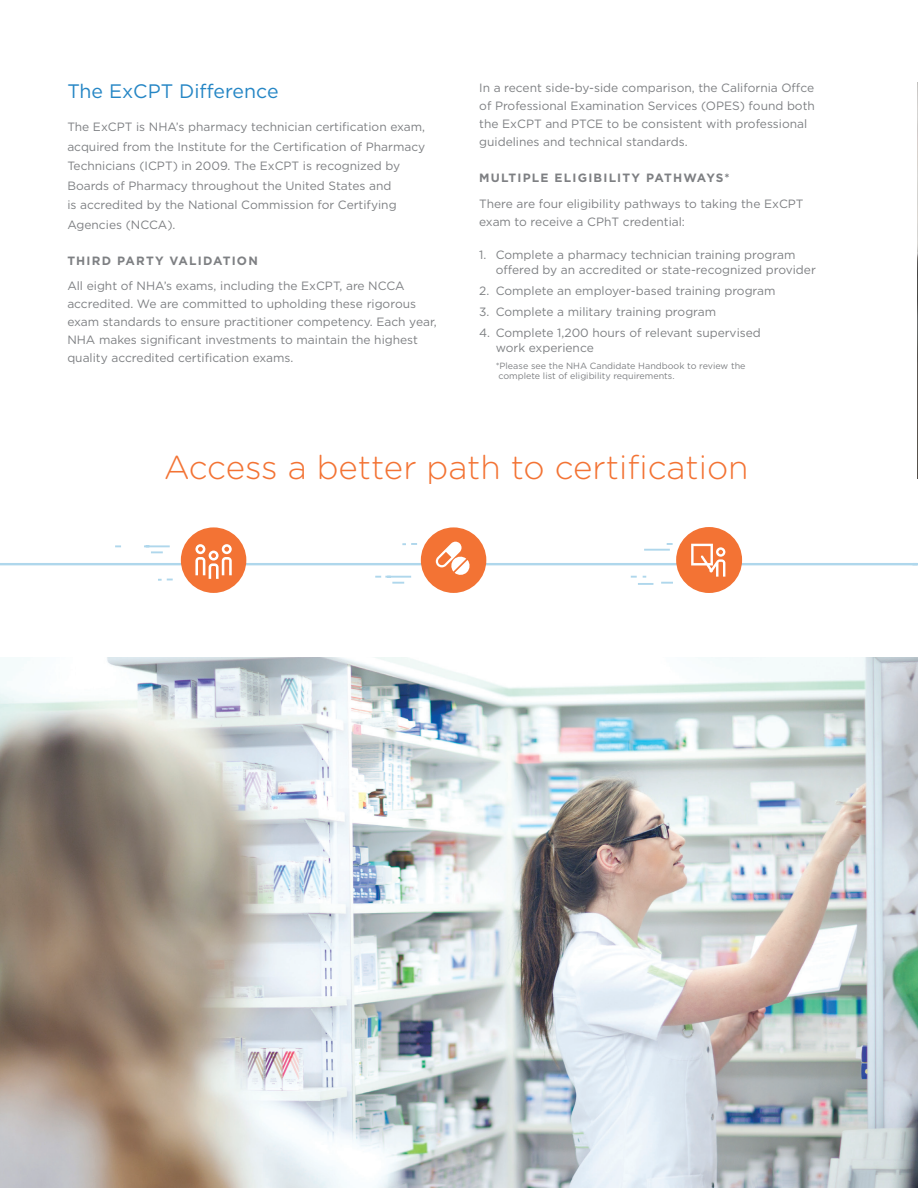
<style>
.page{position:relative;width:918px;height:1188px;background:#fff}
.page>*{position:absolute;margin:0;border:0;box-sizing:border-box;transform-origin:0 0}
.t1{font:300 33.15px "Gotham Rounded";color:#f37334}
.t2{font:19.5px "Gotham";color:#2586c5}
.t3{font:12px/18px "Gotham";color:#7e8083}
.t4{font:700 12px "Gotham";letter-spacing:.1em;color:#7e8083}
.t5{font:9px/10.8px "Gotham";color:#7e8083}
</style>
<div class="page">
<hr style="left:0;top:563px;width:917px;height:2px;background:#afd7ec">
<div style="left:181px;top:527px;width:65px;height:66px;background:#f37334;border-radius:50%"></div>
<hr style="left:144px;top:545px;width:26px;height:2px;background:#afd7ec">
<svg style="left:115px;top:545px;width:6px;height:2px"></svg>
<svg style="left:146px;top:545px;width:17px;height:8px"></svg>
<svg style="left:158px;top:579px;width:15px;height:2px"></svg>
<div style="left:421px;top:527px;width:65px;height:66px;background:#f37334;border-radius:50%"></div>
<hr style="left:385px;top:576px;width:26px;height:2px;background:#afd7ec">
<svg style="left:375px;top:576px;width:6px;height:2px"></svg>
<svg style="left:391px;top:577px;width:13px;height:7px"></svg>
<svg style="left:402px;top:543px;width:15px;height:2px"></svg>
<hr style="left:644px;top:549px;width:26px;height:2px;background:#afd7ec">
<svg style="left:667px;top:543px;width:6px;height:2px"></svg>
<svg style="left:661px;top:582px;width:12px;height:2px"></svg>
<svg style="left:631px;top:576px;width:22px;height:9px"></svg>
<svg style="left:195px;top:544px;width:37px;height:35px"></svg>
<div style="left:676px;top:527px;width:66px;height:66px;background:#f37334;border-radius:50%"></div>
<svg style="left:436px;top:542px;width:34px;height:33px"></svg>
<svg style="left:691px;top:544px;width:34px;height:33px"></svg>
<img style="left:0;top:657px;width:918px;height:531px">
<img style="left:917px;top:83px;width:1px;height:395px">
<p class="t2" style="left:67px;top:79px;width:213px">The ExCPT Difference</p>
<p class="t3" style="left:67px;top:117px;width:359px;line-height:19.5px">The ExCPT is NHA’s pharmacy technician certification exam, acquired from the Institute for the Certification of Pharmacy Technicians (ICPT) in 2009. The ExCPT is recognized by Boards of Pharmacy throughout the United States and<br>is accredited by the National Commission for Certifying Agencies (NCCA).</p>
<p class="t4" style="left:67px;top:253px;width:192px">THIRD PARTY VALIDATION</p>
<p class="t3" style="left:67px;top:277px;width:371px">All eight of NHA’s exams, including the ExCPT, are NCCA accredited. We are committed to upholding these rigorous exam standards to ensure practitioner competency. Each year, NHA makes significant investments to maintain the highest quality accredited certification exams.</p>
<p class="t3" style="left:479px;top:79px;width:337px">In a recent side-by-side comparison, the California Offce of Professional Examination Services (OPES) found both the ExCPT and PTCE to be consistent with professional guidelines and technical standards.</p>
<p class="t4" style="left:479px;top:170px;width:252px">MULTIPLE ELIGIBILITY PATHWAYS*</p>
<p class="t3" style="left:479px;top:194px;width:326px">There are four eligibility pathways to taking the ExCPT exam to receive a CPhT credential:</p>
<p class="t3" style="left:496px;top:247px;width:322px;line-height:15px;text-indent:-16px">1. Complete a pharmacy technician training program offered by an accredited or state-recognized provider</p>
<p class="t3" style="left:479px;top:281px;width:298px">2. Complete an employer-based training program</p>
<p class="t3" style="left:479px;top:302px;width:238px">3. Complete a military training program</p>
<p class="t3" style="left:496px;top:325px;width:267px;line-height:15px;text-indent:-16px">4. Complete 1,200 hours of relevant supervised work experience</p>
<p class="t5" style="left:496px;top:360px;width:251px">*Please see the NHA Candidate Handbook to review the complete list of eligibility requirements.</p>
<h1 class="t1" style="left:163px;top:445px;width:587px">Access a better path to certification</h1>
</div>
